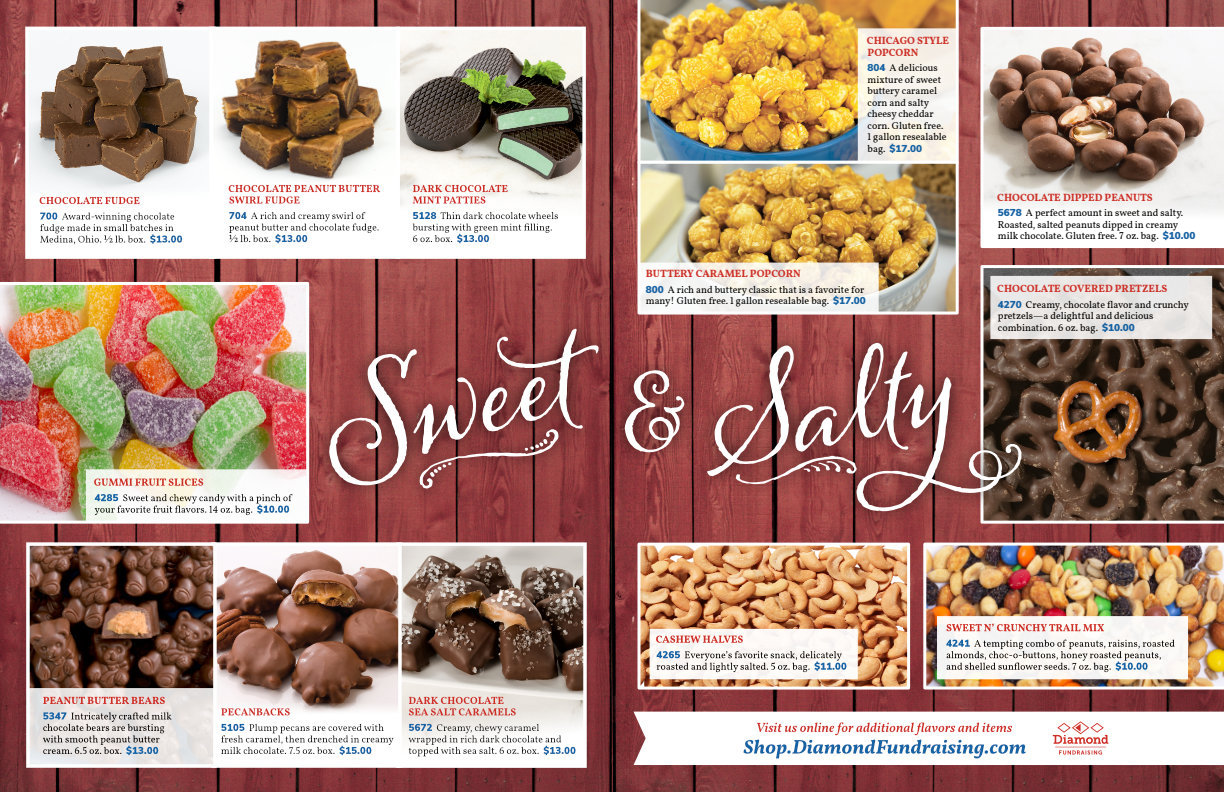
<style>
.page{position:relative;width:1224px;height:792px;background:#fff}
.page>*{position:absolute;margin:0;border:0;box-sizing:border-box;transform-origin:0 0}
.t1{font:700 10.5px/11.5px "Vollkorn";color:#cd2f26}
.t2{font:10px/11.5px "Vollkorn";color:#000}
.t3{font:900 10px "Nunito Sans";color:#1762a3}
.s1{font-family:"Nunito Sans";font-weight:900;color:#1762a3}
.s2{font-family:"Vollkorn";font-weight:400;color:#000}
</style>
<div class="page">
<img style="left:0;top:0;width:1224px;height:792px">
<p class="t1" style="left:867px;top:36px;width:84px">CHICAGO STYLE<br>POPCORN</p>
<p class="t2" style="left:868px;top:63px;width:81px"><span class="s1">804</span> A delicious mixture of sweet buttery caramel corn and salty cheesy cheddar corn. Gluten free.<br>1 gallon resealable</p>
<p class="t3" style="left:868px;top:142px;width:56px"><span class="s2">bag.</span> $17.00</p>
<p class="t1" style="left:646px;top:269px;width:157px">BUTTERY CARAMEL POPCORN</p>
<p class="t2" style="left:646px;top:284px;width:222px"><span class="s1">800</span> A rich and buttery classic that is a favorite for many! Gluten free. 1 gallon resealable bag. <span class="s1">$17.00</span></p>
<p class="t1" style="left:997px;top:192px;width:157px">CHOCOLATE DIPPED PEANUTS</p>
<p class="t2" style="left:998px;top:208px;width:199px"><span class="s1">5678</span> A perfect amount in sweet and salty.<br>Roasted, salted peanuts dipped in creamy milk chocolate. Gluten free. 7 oz. bag. <span class="s1">$10.00</span></p>
<p class="t1" style="left:997px;top:284px;width:171px">CHOCOLATE COVERED PRETZELS</p>
<p class="t2" style="left:998px;top:299px;width:192px"><span class="s1">4270</span> Creamy, chocolate flavor and crunchy pretzels—a delightful and delicious combination. 6 oz. bag. <span class="s1">$10.00</span></p>
</div>
